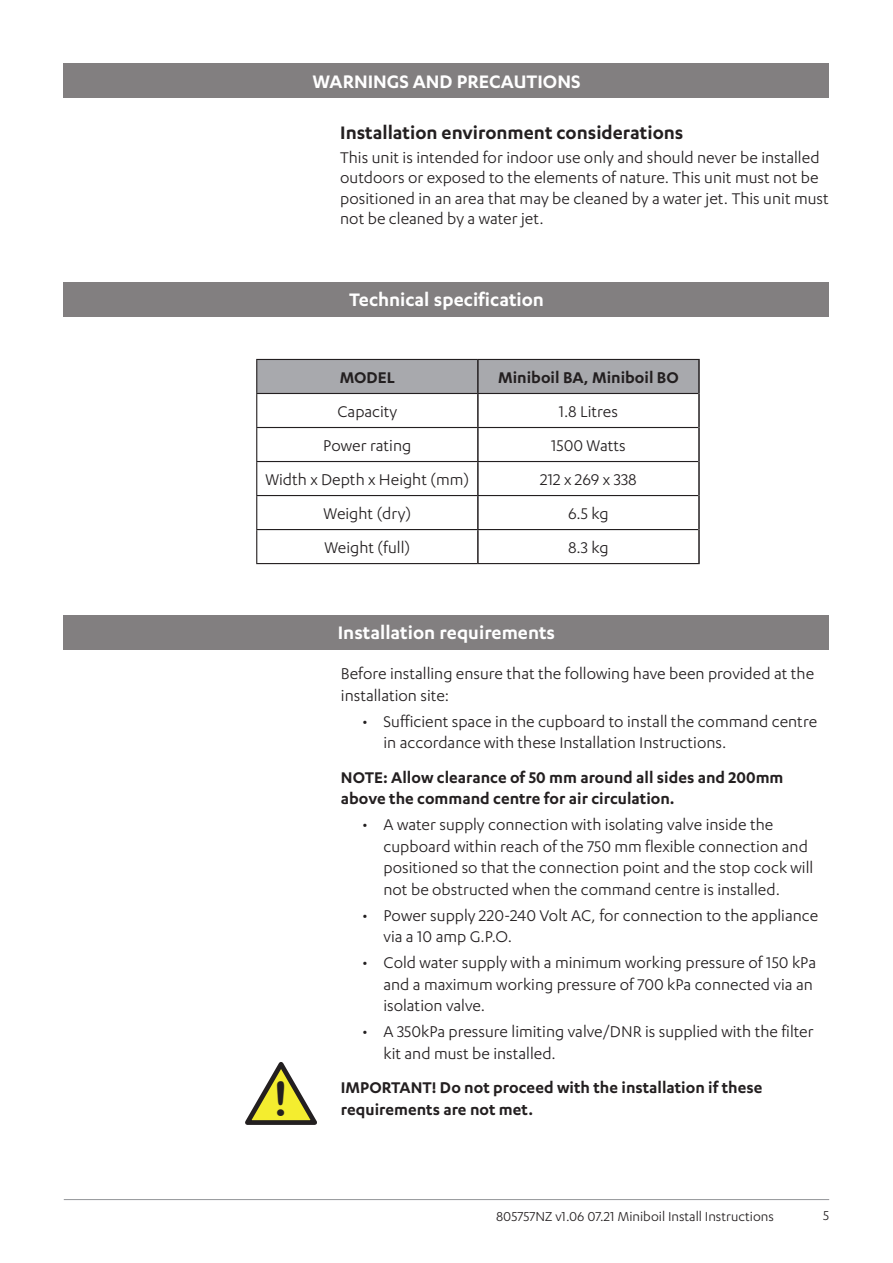
<style>
.page{position:relative;width:893px;height:1263px;background:#fff}
.page>*{position:absolute;margin:0;border:0;box-sizing:border-box;transform-origin:0 0}
.t1{font:47.4px "Arial Rounded MT Bold";color:#231f20}
.t2{font:600 21px "Karbon";color:#fff}
.t3{font:600 21px "Karbon";color:#231f20}
.t4{font:18px/21.6px "Karbon";color:#231f20}
.t5{font:600 18px/21.6px "Karbon";color:#231f20}
.t6{font:15px "Karbon";color:#231f20}
</style>
<div class="page">
<hr style="left:64px;top:1199px;width:765px;height:1px;background:#939598">
<div style="left:64px;top:64px;width:765px;height:34px;background:#827f80"></div>
<svg style="left:245px;top:1062px;width:72px;height:63px"></svg>
<div style="left:64px;top:282px;width:765px;height:34px;background:#827f80"></div>
<div style="left:64px;top:615px;width:765px;height:34px;background:#827f80"></div>
<div style="left:257px;top:360px;width:441px;height:33px;background:#a8a9ad"></div>
<hr style="left:477px;top:360px;width:2px;height:33px;background:#231f20">
<hr style="left:698px;top:360px;width:2px;height:33px;background:#231f20">
<hr style="left:477px;top:394px;width:2px;height:33px;background:#231f20">
<hr style="left:698px;top:393px;width:2px;height:34px;background:#231f20">
<hr style="left:477px;top:428px;width:2px;height:33px;background:#231f20">
<hr style="left:698px;top:427px;width:2px;height:34px;background:#231f20">
<hr style="left:477px;top:462px;width:2px;height:33px;background:#231f20">
<hr style="left:698px;top:461px;width:2px;height:34px;background:#231f20">
<hr style="left:477px;top:496px;width:2px;height:33px;background:#231f20">
<hr style="left:698px;top:495px;width:2px;height:35px;background:#231f20">
<hr style="left:477px;top:530px;width:2px;height:33px;background:#231f20">
<hr style="left:698px;top:530px;width:2px;height:33px;background:#231f20">
<hr style="left:256px;top:428px;width:1px;height:33px;background:#231f20">
<hr style="left:256px;top:461px;width:222px;height:1px;background:#231f20">
<hr style="left:256px;top:462px;width:1px;height:33px;background:#231f20">
<hr style="left:256px;top:495px;width:222px;height:1px;background:#231f20">
<hr style="left:256px;top:496px;width:1px;height:33px;background:#231f20">
<hr style="left:256px;top:529px;width:222px;height:1px;background:#231f20">
<hr style="left:256px;top:530px;width:1px;height:33px;background:#231f20">
<hr style="left:256px;top:563px;width:222px;height:1px;background:#231f20">
<hr style="left:256px;top:394px;width:1px;height:33px;background:#231f20">
<hr style="left:256px;top:427px;width:222px;height:1px;background:#231f20">
<hr style="left:478px;top:427px;width:220px;height:1px;background:#231f20">
<hr style="left:478px;top:461px;width:220px;height:1px;background:#231f20">
<hr style="left:478px;top:495px;width:220px;height:1px;background:#231f20">
<hr style="left:478px;top:529px;width:220px;height:1px;background:#231f20">
<hr style="left:478px;top:563px;width:222px;height:1px;background:#231f20">
<hr style="left:256px;top:359px;width:222px;height:1px;background:#231f20">
<hr style="left:256px;top:360px;width:1px;height:33px;background:#231f20">
<hr style="left:478px;top:359px;width:222px;height:1px;background:#231f20">
<hr style="left:256px;top:393px;width:222px;height:1px;background:#231f20">
<hr style="left:478px;top:393px;width:220px;height:1px;background:#231f20">
<p class="t2" style="left:312px;top:70px;width:270px">WARNINGS AND PRECAUTIONS</p>
<p class="t3" style="left:340px;top:120px;width:345px">Installation environment considerations</p>
<p class="t4" style="left:340px;top:147px;width:490px;line-height:20.2px">This unit is intended for indoor use only and should never be installed outdoors or exposed to the elements of nature. This unit must not be positioned in an area that may be cleaned by a water jet. This unit must not be cleaned by a water jet.</p>
<p class="t2" style="left:349px;top:288px;width:196px">Technical specification</p>
<p class="t5" style="left:340px;top:366px;width:57px">MODEL</p>
<p class="t5" style="left:498px;top:366px;width:182px">Miniboil BA, Miniboil BO</p>
<p class="t4" style="left:337px;top:400px;width:61px">Capacity</p>
<p class="t4" style="left:559px;top:400px;width:61px">1.8 Litres</p>
<p class="t4" style="left:323px;top:434px;width:90px">Power rating</p>
<p class="t4" style="left:551px;top:434px;width:76px">1500 Watts</p>
<p class="t4" style="left:265px;top:468px;width:205px">Width x Depth x Height (mm)</p>
<p class="t4" style="left:540px;top:468px;width:98px">212 x 269 x 338</p>
<p class="t4" style="left:324px;top:502px;width:89px">Weight (dry)</p>
<p class="t4" style="left:568px;top:502px;width:42px">6.5 kg</p>
<p class="t4" style="left:324px;top:536px;width:87px">Weight (full)</p>
<p class="t4" style="left:568px;top:536px;width:42px">8.3 kg</p>
<h1 class="t1" style="left:273px;top:1071px;width:17px">!</h1>
<p class="t2" style="left:338px;top:621px;width:219px">Installation requirements</p>
<p class="t4" style="left:341px;top:662px;width:475px">Before installing ensure that the following have been provided at the installation site:</p>
<p class="t4" style="left:383px;top:710px;width:435px;text-indent:-21px">• Sufficient space in the cupboard to install the command centre in accordance with these Installation Instructions.</p>
<p class="t5" style="left:341px;top:766px;width:444px">NOTE: Allow clearance of 50 mm around all sides and 200mm above the command centre for air circulation.</p>
<p class="t4" style="left:383px;top:813px;width:431px;text-indent:-21px">• A water supply connection with isolating valve inside the cupboard within reach of the 750 mm flexible connection and positioned so that the connection point and the stop cock will not be obstructed when the command centre is installed.</p>
<p class="t4" style="left:383px;top:904px;width:436px;text-indent:-21px">• Power supply 220-240 Volt AC, for connection to the appliance via a 10 amp G.P.O.</p>
<p class="t4" style="left:383px;top:951px;width:434px;text-indent:-21px">• Cold water supply with a minimum working pressure of 150 kPa and a maximum working pressure of 700 kPa connected via an isolation valve.</p>
<p class="t4" style="left:383px;top:1020px;width:432px;text-indent:-21px">• A 350kPa pressure limiting valve/DNR is supplied with the filter kit and must be installed.</p>
<p class="t5" style="left:341px;top:1076px;width:423px">IMPORTANT! Do not proceed with the installation if these requirements are not met.</p>
<p class="t6" style="left:496px;top:1208px;width:279px">805757NZ v1.06 07.21 Miniboil Install Instructions</p>
<p class="t6" style="left:823px;top:1207px;width:8px">5</p>
</div>
